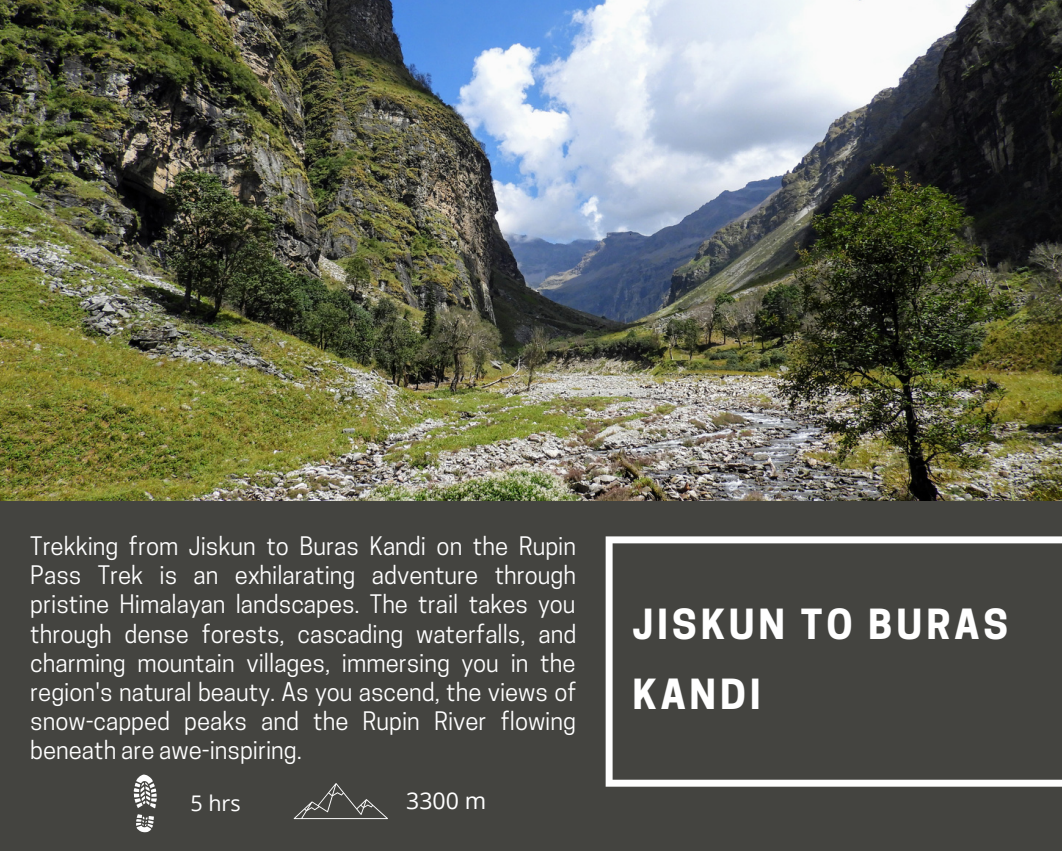
<style>
.page{position:relative;width:1062px;height:851px;background:#fff}
.page>*{position:absolute;margin:0;border:0;box-sizing:border-box;transform-origin:0 0}
.t1{font:700 39px/69.8px "Cooper Hewitt";letter-spacing:.1em;color:#fff}
.t2{font:24px/29.2px "Cooper Hewitt";color:#fff;text-align:justify}
.t3{font:23.1px "Open Sans";color:#fff}
.t4{font:21.45px "Open Sans";color:#fff}
</style>
<div class="page">
<div style="left:0;top:0;width:1062px;height:850px;background:#444440"></div>
<img style="left:0;top:0;width:1062px;height:500px">
<svg style="left:294px;top:783px;width:94px;height:36px"></svg>
<svg style="left:606px;top:536px;width:456px;height:250px"></svg>
<svg style="left:134px;top:774px;width:23px;height:34px"></svg>
<svg style="left:136px;top:814px;width:18px;height:18px"></svg>
<p class="t2" style="left:30px;top:534px;width:548px">Trekking from Jiskun to Buras Kandi on the Rupin Pass Trek is an exhilarating adventure through pristine Himalayan landscapes. The trail takes you through dense forests, cascading waterfalls, and charming mountain villages, immersing you in the region's natural beauty. As you ascend, the views of snow-capped peaks and the Rupin River flowing beneath are awe-inspiring.</p>
<p class="t3" style="left:406px;top:784px;width:82px">3300 m</p>
<p class="t4" style="left:191px;top:788px;width:52px">5 hrs</p>
<p class="t1" style="left:632px;top:594px;width:377px">JISKUN TO BURAS<br>KANDI</p>
</div>
